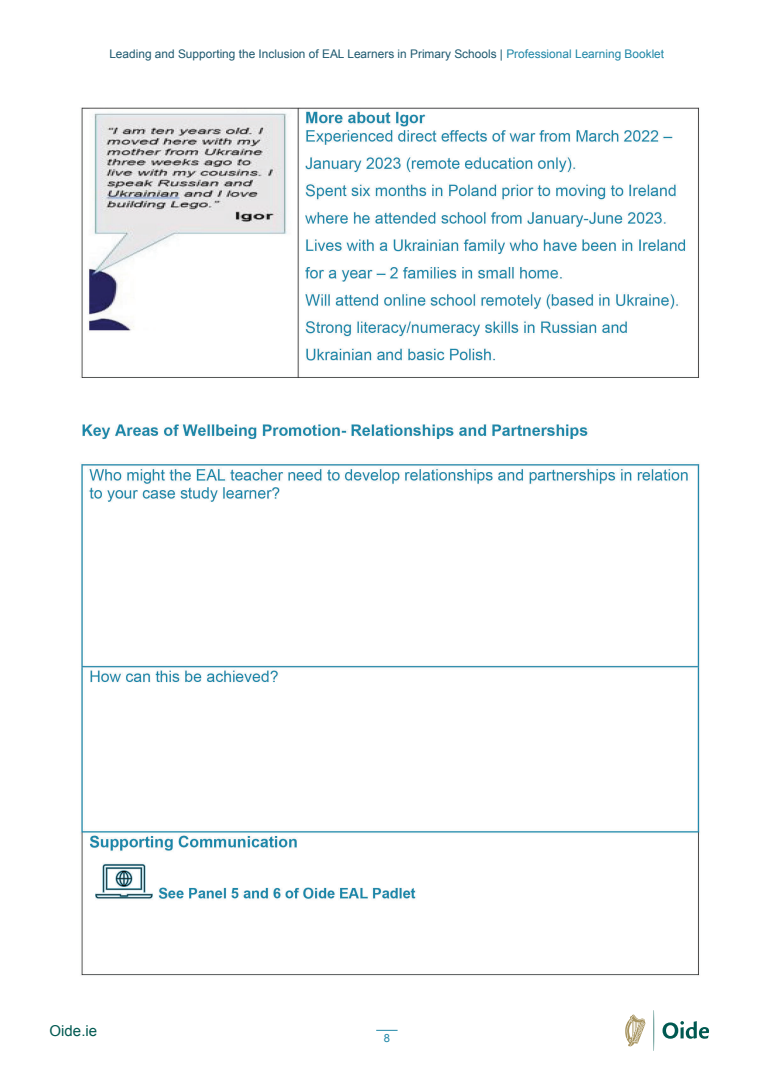
<style>
.page{position:relative;width:773px;height:1081px;background:#fff}
.page>*{position:absolute;margin:0;border:0;box-sizing:border-box;transform-origin:0 0}
.t1{font:15px "Arial";color:#005951}
.t2{font:11.88px "Arial";color:#1f5a70}
.t3{font:11.25px "Arial";color:#2087a7}
.s1{color:#2087a7}
</style>
<div class="page">
<img style="left:80px;top:107px;width:620px;height:869px">
<svg style="left:653px;top:1010px;width:1px;height:41px"></svg>
<svg style="left:625px;top:1014px;width:20px;height:32px"></svg>
<svg style="left:662px;top:1021px;width:47px;height:17px"></svg>
<svg style="left:376px;top:1030px;width:21px;height:1px"></svg>
<p class="t2" style="left:109px;top:48px;width:556px">Leading and Supporting the Inclusion of EAL Learners in Primary Schools | <span class="s1">Professional Learning Booklet</span></p>
<p class="t1" style="left:50px;top:1023px;width:49px">Oide.ie</p>
<p class="t3" style="left:384px;top:1032px;width:8px">8</p>
</div>
